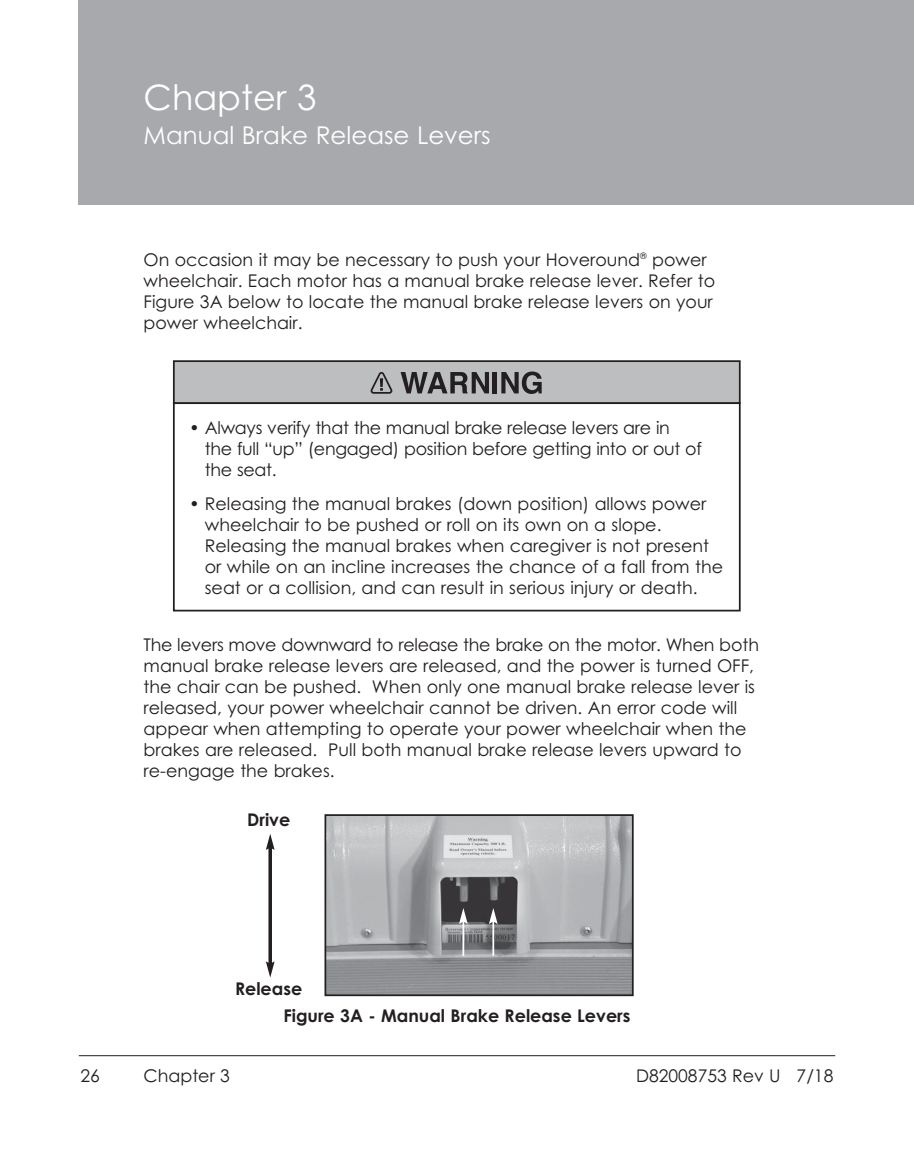
<style>
.page{position:relative;width:914px;height:1166px;background:#fff}
.page>*{position:absolute;margin:0;border:0;box-sizing:border-box;transform-origin:0 0}
.t1{font:35px "Century Gothic";color:#fff}
.t2{font:24.5px "Century Gothic";color:#fff}
.t3{font:17.5px/21px "Century Gothic";color:#231f20}
.t4{font:700 17.5px "Century Gothic";color:#231f20}
</style>
<div class="page">
<div style="left:79px;top:0;width:835px;height:205px;background:#a7a9ac"></div>
<hr style="left:79px;top:1055px;width:756px;height:1px;background:#231f20">
<img style="left:327px;top:817px;width:303px;height:176px">
<div style="left:324px;top:814px;width:309px;height:182px;border:2px solid #231f20"></div>
<hr style="left:462px;top:921px;width:2px;height:35px;background:#fff">
<svg style="left:459px;top:908px;width:9px;height:16px"></svg>
<hr style="left:492px;top:921px;width:2px;height:34px;background:#fff">
<svg style="left:489px;top:908px;width:8px;height:16px"></svg>
<svg style="left:268px;top:850px;width:4px;height:111px"></svg>
<svg style="left:266px;top:961px;width:8px;height:16px"></svg>
<svg style="left:266px;top:834px;width:8px;height:16px"></svg>
<div style="left:173px;top:402px;width:567px;height:209px;border:2px solid #231f20"></div>
<div style="left:175px;top:362px;width:563px;height:40px;background:#bcbec0"></div>
<div style="left:173px;top:360px;width:567px;height:44px;border:2px solid #231f20"></div>
<svg style="left:370px;top:372px;width:23px;height:22px"></svg>
<svg style="left:400px;top:372px;width:89px;height:21px"></svg>
<hr style="left:493px;top:372px;width:4px;height:21px;background:#231f20">
<svg style="left:501px;top:371px;width:40px;height:23px"></svg>
<h1 class="t1" style="left:144px;top:84px;width:174px">Chapter 3</h1>
<h2 class="t2" style="left:144px;top:126px;width:348px">Manual Brake Release Levers</h2>
<p class="t3" style="left:144px;top:251px;width:573px">On occasion it may be necessary to push your Hoveround<sup>®</sup> power wheelchair. Each motor has a manual brake release lever. Refer to Figure 3A below to locate the manual brake release levers on your power wheelchair.</p>
<p class="t3" style="left:205px;top:419px;width:498px;text-indent:-16px">• Always verify that the manual brake release levers are in<br>the full “up” (engaged) position before getting into or out of the seat.</p>
<p class="t3" style="left:205px;top:494px;width:519px;text-indent:-16px">• Releasing the manual brakes (down position) allows power wheelchair to be pushed or roll on its own on a slope.<br>Releasing the manual brakes when caregiver is not present or while on an incline increases the chance of a fall from the seat or a collision, and can result in serious injury or death.</p>
<p class="t3" style="left:144px;top:636px;width:617px">The levers move downward to release the brake on the motor. When both manual brake release levers are released, and the power is turned OFF, the chair can be pushed. When only one manual brake release lever is released, your power wheelchair cannot be driven. An error code will appear when attempting to operate your power wheelchair when the brakes are released. Pull both manual brake release levers upward to re-engage the brakes.</p>
<p class="t4" style="left:247px;top:812px;width:45px">Drive</p>
<p class="t4" style="left:235px;top:981px;width:69px">Release</p>
<p class="t4" style="left:283px;top:1008px;width:348px">Figure 3A - Manual Brake Release Levers</p>
<p class="t3" style="left:80px;top:1066px;width:21px">26</p>
<p class="t3" style="left:143px;top:1066px;width:88px">Chapter 3</p>
<p class="t3" style="left:636px;top:1066px;width:199px">D82008753 Rev U 7/18</p>
</div>
